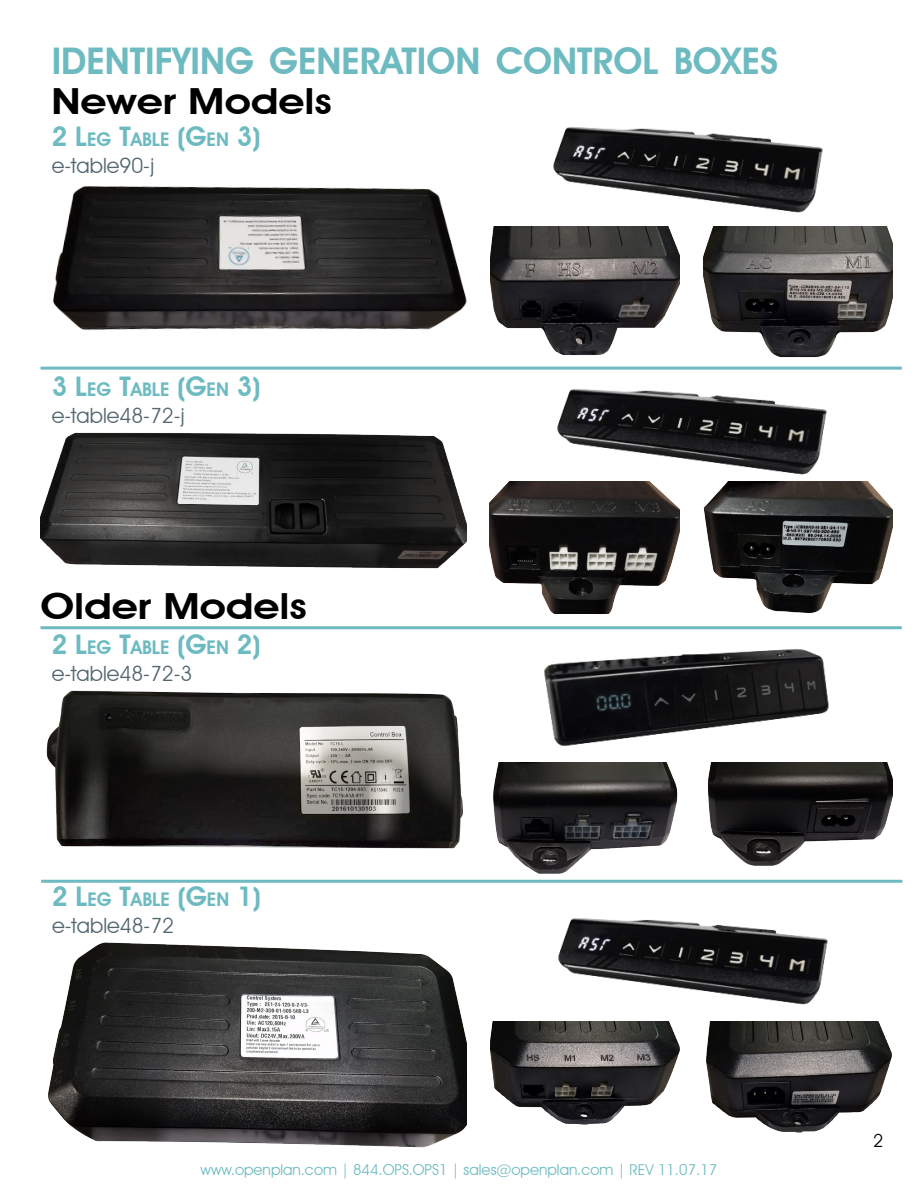
<style>
.page{position:relative;width:918px;height:1188px;background:#fff}
.page>*{position:absolute;margin:0;border:0;box-sizing:border-box;transform-origin:0 0}
.t1{font:600 36.75px "Avant Garde IT Cby BT";color:#6dbbc1}
.t2{font:600 36px "Avant Garde IT Cby BT";color:#000;scale:1.19 1}
.t3{font:21px "Avant Garde IT Cby BT";color:#546670}
.t4{font:600 18.9px "Avant Garde IT Cby BT";color:#6dbbc1}
.t5{font:18px "Avant Garde IT Cby BT";color:#000}
.t6{font:15px "Avant Garde IT Cby BT";color:#6dbbc1}
.s1{font-size:27px}
</style>
<div class="page">
<img style="left:53px;top:186px;width:414px;height:144px">
<img style="left:490px;top:227px;width:190px;height:129px">
<img style="left:703px;top:227px;width:190px;height:131px">
<img style="left:40px;top:432px;width:426px;height:137px">
<img style="left:489px;top:482px;width:190px;height:131px">
<img style="left:703px;top:482px;width:189px;height:131px">
<img style="left:48px;top:942px;width:418px;height:206px">
<img style="left:490px;top:1022px;width:190px;height:103px">
<img style="left:706px;top:1022px;width:185px;height:111px">
<img style="left:41px;top:690px;width:426px;height:190px">
<img style="left:493px;top:763px;width:185px;height:111px">
<img style="left:708px;top:763px;width:185px;height:103px">
<img style="left:558px;top:918px;width:270px;height:87px">
<img style="left:544px;top:649px;width:285px;height:97px">
<img style="left:537px;top:389px;width:309px;height:95px">
<img style="left:553px;top:127px;width:270px;height:86px">
<div style="left:40px;top:367px;width:862px;height:3px;border:2px solid #6dbbc1"></div>
<div style="left:40px;top:626px;width:862px;height:3px;border:2px solid #6dbbc1"></div>
<div style="left:41px;top:880px;width:861px;height:3px;border:2px solid #6dbbc1"></div>
<h1 class="t1" style="left:52px;top:39px;width:726px">IDENTIFYING GENERATION CONTROL BOXES</h1>
<h2 class="t2" style="left:51px;top:79px;width:237px">Newer Models</h2>
<p class="t4" style="left:52px;top:128px;width:210px"><span class="s1">2 L</span>EG <span class="s1">T</span>ABLE <span class="s1">(G</span>EN <span class="s1">3)</span></p>
<h3 class="t3" style="left:52px;top:153px;width:104px">e-table90-j</h3>
<p class="t4" style="left:52px;top:378px;width:210px"><span class="s1">3 L</span>EG <span class="s1">T</span>ABLE <span class="s1">(G</span>EN <span class="s1">3)</span></p>
<h3 class="t3" style="left:52px;top:403px;width:134px">e-table48-72-j</h3>
<h2 class="t2" style="left:40px;top:585px;width:226px">Older Models</h2>
<p class="t4" style="left:52px;top:636px;width:210px"><span class="s1">2 L</span>EG <span class="s1">T</span>ABLE <span class="s1">(G</span>EN <span class="s1">2)</span></p>
<h3 class="t3" style="left:52px;top:661px;width:142px">e-table48-72-3</h3>
<p class="t4" style="left:52px;top:888px;width:210px"><span class="s1">2 L</span>EG <span class="s1">T</span>ABLE <span class="s1">(G</span>EN <span class="s1">1)</span></p>
<h3 class="t3" style="left:52px;top:913px;width:124px">e-table48-72</h3>
<p class="t6" style="left:201px;top:1161px;width:518px">www.openplan.com | 844.OPS.OPS1 | sales@openplan.com | REV 11.07.17</p>
<p class="t5" style="left:873px;top:1130px;width:12px">2</p>
</div>
